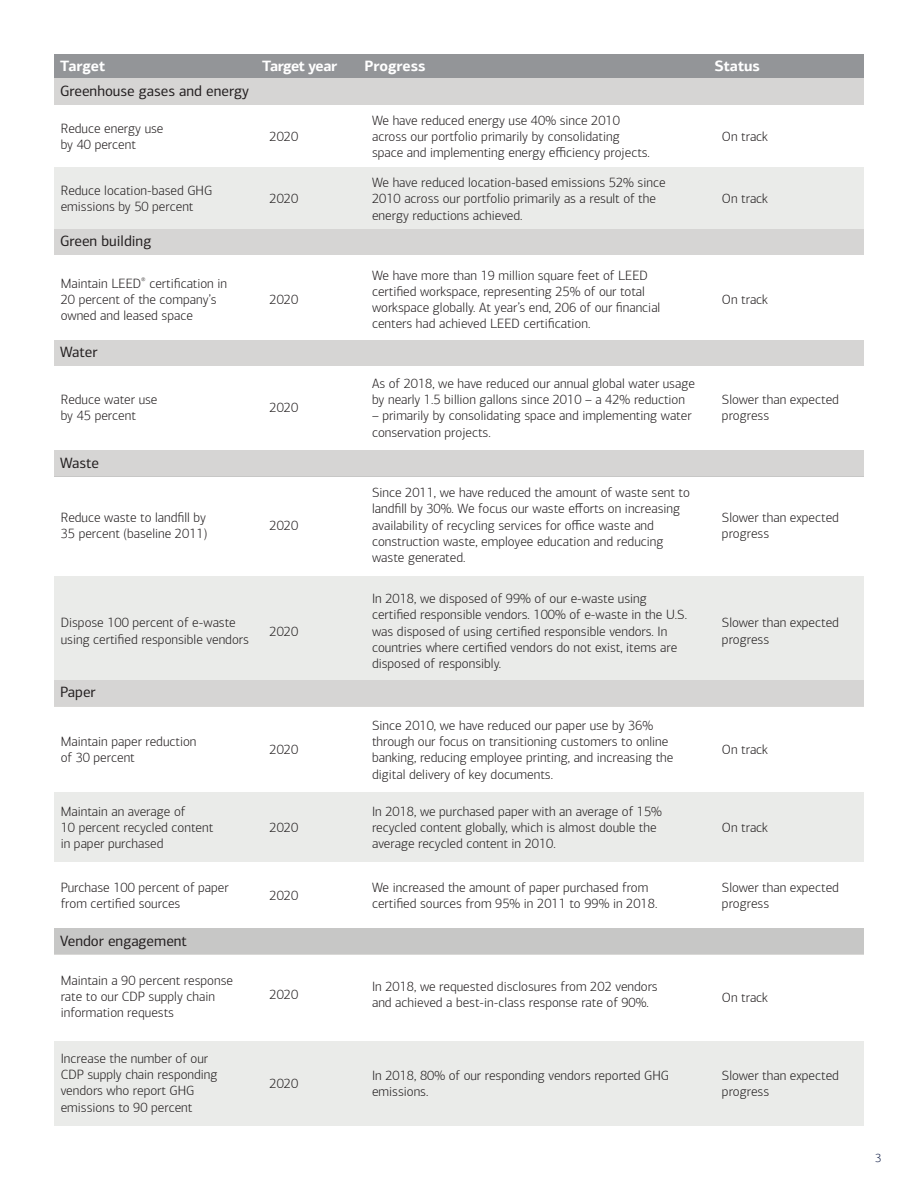
<style>
.page{position:relative;width:918px;height:1188px;background:#fff}
.page>*{position:absolute;margin:0;border:0;box-sizing:border-box;transform-origin:0 0}
.t1{font:15px "Connections";color:#231f20}
.t2{font:700 15px "Connections";color:#fff}
.t3{font:700 15px "Connections";letter-spacing:-.03em;color:#fff}
.t4{font:300 13.5px/16.2px "Connections";color:#231f20}
.t5{font:300 12px "Connections";color:#111e47}
</style>
<div class="page">
<div style="left:359px;top:576px;width:349px;height:110px;background:#eaebe9"></div>
<div style="left:359px;top:792px;width:349px;height:70px;background:#eaebe9"></div>
<div style="left:54px;top:340px;width:513px;height:26px;background:#d6d5d4"></div>
<div style="left:54px;top:450px;width:810px;height:27px;background:#c7c7c6"></div>
<div style="left:54px;top:450px;width:513px;height:26px;background:#d6d5d4"></div>
<div style="left:54px;top:576px;width:202px;height:110px;background:#eaebe9"></div>
<div style="left:256px;top:576px;width:103px;height:110px;background:#eaebe9"></div>
<div style="left:708px;top:576px;width:156px;height:110px;background:#eaebe9"></div>
<div style="left:54px;top:680px;width:513px;height:26px;background:#d6d5d4"></div>
<div style="left:54px;top:792px;width:202px;height:70px;background:#eaebe9"></div>
<div style="left:256px;top:792px;width:103px;height:70px;background:#eaebe9"></div>
<div style="left:708px;top:792px;width:156px;height:70px;background:#eaebe9"></div>
<div style="left:54px;top:167px;width:202px;height:62px;background:#eaebe9"></div>
<div style="left:256px;top:167px;width:103px;height:62px;background:#eaebe9"></div>
<div style="left:359px;top:167px;width:349px;height:62px;background:#eaebe9"></div>
<div style="left:708px;top:167px;width:156px;height:62px;background:#eaebe9"></div>
<div style="left:54px;top:229px;width:513px;height:25px;background:#d6d5d4"></div>
<div style="left:54px;top:1041px;width:202px;height:84px;background:#eaebe9"></div>
<div style="left:256px;top:1041px;width:103px;height:84px;background:#eaebe9"></div>
<div style="left:359px;top:1041px;width:349px;height:84px;background:#eaebe9"></div>
<div style="left:708px;top:1041px;width:156px;height:84px;background:#eaebe9"></div>
<div style="left:54px;top:928px;width:810px;height:27px;background:#d9d8d6"></div>
<div style="left:54px;top:928px;width:513px;height:26px;background:#c7c7c6"></div>
<div style="left:54px;top:54px;width:202px;height:25px;background:#939598"></div>
<div style="left:256px;top:54px;width:103px;height:25px;background:#939598"></div>
<div style="left:359px;top:54px;width:349px;height:25px;background:#939598"></div>
<div style="left:708px;top:54px;width:156px;height:25px;background:#939598"></div>
<div style="left:54px;top:79px;width:513px;height:26px;background:#d6d5d4"></div>
<div style="left:567px;top:79px;width:29px;height:26px;background:#d6d5d4"></div>
<div style="left:596px;top:79px;width:63px;height:26px;background:#d6d5d4"></div>
<div style="left:659px;top:79px;width:205px;height:26px;background:#d6d5d4"></div>
<div style="left:567px;top:229px;width:29px;height:25px;background:#d6d5d4"></div>
<div style="left:596px;top:229px;width:63px;height:25px;background:#d6d5d4"></div>
<div style="left:659px;top:229px;width:205px;height:25px;background:#d6d5d4"></div>
<div style="left:567px;top:340px;width:29px;height:26px;background:#d6d5d4"></div>
<div style="left:596px;top:340px;width:63px;height:26px;background:#d6d5d4"></div>
<div style="left:659px;top:340px;width:205px;height:26px;background:#d6d5d4"></div>
<div style="left:567px;top:450px;width:29px;height:26px;background:#d6d5d4"></div>
<div style="left:596px;top:450px;width:63px;height:26px;background:#d6d5d4"></div>
<div style="left:659px;top:450px;width:205px;height:26px;background:#d6d5d4"></div>
<div style="left:567px;top:680px;width:29px;height:26px;background:#d6d5d4"></div>
<div style="left:596px;top:680px;width:63px;height:26px;background:#d6d5d4"></div>
<div style="left:659px;top:680px;width:205px;height:26px;background:#d6d5d4"></div>
<div style="left:567px;top:928px;width:29px;height:26px;background:#c7c7c6"></div>
<div style="left:596px;top:928px;width:63px;height:26px;background:#c7c7c6"></div>
<div style="left:659px;top:928px;width:205px;height:26px;background:#c7c7c6"></div>
<p class="t2" style="left:60px;top:57px;width:47px">Target</p>
<p class="t3" style="left:262px;top:57px;width:76px">Target year</p>
<p class="t2" style="left:365px;top:57px;width:62px">Progress</p>
<p class="t2" style="left:714px;top:57px;width:47px">Status</p>
<p class="t1" style="left:60px;top:82px;width:190px">Greenhouse gases and energy</p>
<p class="t4" style="left:61px;top:121px;width:104px">Reduce energy use by 40 percent</p>
<p class="t4" style="left:270px;top:129px;width:30px">2020</p>
<p class="t4" style="left:372px;top:113px;width:279px">We have reduced energy use 40% since 2010 across our portfolio primarily by consolidating space and implementing energy efficiency projects.</p>
<p class="t4" style="left:722px;top:129px;width:48px">On track</p>
<p class="t4" style="left:61px;top:183px;width:153px">Reduce location-based GHG emissions by 50 percent</p>
<p class="t4" style="left:270px;top:191px;width:30px">2020</p>
<p class="t1" style="left:60px;top:232px;width:93px">Green building</p>
<p class="t4" style="left:61px;top:275px;width:168px">Maintain LEED<sup>®</sup> certification in<br>20 percent of the company’s owned and leased space</p>
<p class="t1" style="left:60px;top:343px;width:39px">Water</p>
<p class="t4" style="left:270px;top:291px;width:30px">2020</p>
<p class="t4" style="left:61px;top:392px;width:98px">Reduce water use by 45 percent</p>
<p class="t4" style="left:270px;top:400px;width:30px">2020</p>
<p class="t1" style="left:60px;top:454px;width:41px">Waste</p>
<p class="t4" style="left:61px;top:509px;width:148px">Reduce waste to landfill by<br>35 percent (baseline 2011)</p>
<p class="t4" style="left:270px;top:517px;width:30px">2020</p>
<p class="t4" style="left:61px;top:615px;width:190px">Dispose 100 percent of e-waste using certified responsible vendors</p>
<p class="t4" style="left:270px;top:623px;width:30px">2020</p>
<p class="t1" style="left:60px;top:684px;width:37px">Paper</p>
<p class="t4" style="left:61px;top:734px;width:137px">Maintain paper reduction of 30 percent</p>
<p class="t4" style="left:270px;top:742px;width:30px">2020</p>
<p class="t4" style="left:61px;top:803px;width:154px">Maintain an average of<br>10 percent recycled content in paper purchased</p>
<p class="t4" style="left:270px;top:819px;width:30px">2020</p>
<p class="t4" style="left:372px;top:175px;width:295px">We have reduced location-based emissions 52% since<br>2010 across our portfolio primarily as a result of the energy reductions achieved.</p>
<p class="t4" style="left:372px;top:267px;width:290px">We have more than 19 million square feet of LEED certified workspace, representing 25% of our total workspace globally. At year’s end, 206 of our financial centers had achieved LEED certification.</p>
<p class="t4" style="left:372px;top:375px;width:324px">As of 2018, we have reduced our annual global water usage</p>
<p class="t4" style="left:372px;top:392px;width:314px">by nearly 1.5 billion gallons since 2010 – a 42% reduction</p>
<p class="t4" style="left:372px;top:408px;width:321px">– primarily by consolidating space and implementing water</p>
<p class="t4" style="left:372px;top:424px;width:120px">conservation projects.</p>
<p class="t4" style="left:372px;top:485px;width:319px">Since 2011, we have reduced the amount of waste sent to landfill by 30%. We focus our waste efforts on increasing availability of recycling services for office waste and construction waste, employee education and reducing waste generated.</p>
<p class="t4" style="left:372px;top:591px;width:317px">In 2018, we disposed of 99% of our e-waste using certified responsible vendors. 100% of e-waste in the U.S. was disposed of using certified responsible vendors. In countries where certified vendors do not exist, items are disposed of responsibly.</p>
<p class="t4" style="left:372px;top:717px;width:303px">Since 2010, we have reduced our paper use by 36% through our focus on transitioning customers to online banking, reducing employee printing, and increasing the digital delivery of key documents.</p>
<p class="t4" style="left:372px;top:803px;width:291px">In 2018, we purchased paper with an average of 15% recycled content globally, which is almost double the average recycled content in 2010.</p>
<p class="t4" style="left:722px;top:191px;width:48px">On track</p>
<p class="t4" style="left:722px;top:291px;width:48px">On track</p>
<p class="t4" style="left:722px;top:392px;width:119px">Slower than expected progress</p>
<p class="t4" style="left:722px;top:509px;width:119px">Slower than expected progress</p>
<p class="t4" style="left:722px;top:615px;width:119px">Slower than expected progress</p>
<p class="t4" style="left:722px;top:742px;width:48px">On track</p>
<p class="t4" style="left:722px;top:819px;width:48px">On track</p>
<p class="t4" style="left:61px;top:880px;width:169px">Purchase 100 percent of paper from certified sources</p>
<p class="t4" style="left:270px;top:888px;width:30px">2020</p>
<p class="t4" style="left:372px;top:880px;width:287px">We increased the amount of paper purchased from certified sources from 95% in 2011 to 99% in 2018.</p>
<p class="t4" style="left:722px;top:880px;width:119px">Slower than expected progress</p>
<p class="t1" style="left:60px;top:932px;width:128px">Vendor engagement</p>
<p class="t4" style="left:61px;top:972px;width:174px">Maintain a 90 percent response rate to our CDP supply chain information requests</p>
<p class="t4" style="left:270px;top:986px;width:30px">2020</p>
<p class="t4" style="left:372px;top:978px;width:287px">In 2018, we requested disclosures from 202 vendors and achieved a best-in-class response rate of 90%.</p>
<p class="t4" style="left:722px;top:990px;width:48px">On track</p>
<p class="t4" style="left:61px;top:1050px;width:158px">Increase the number of our<br>CDP supply chain responding vendors who report GHG emissions to 90 percent</p>
<p class="t4" style="left:270px;top:1076px;width:30px">2020</p>
<p class="t4" style="left:372px;top:1068px;width:299px">In 2018, 80% of our responding vendors reported GHG emissions.</p>
<p class="t4" style="left:722px;top:1068px;width:119px">Slower than expected progress</p>
<p class="t5" style="left:875px;top:1151px;width:8px">3</p>
</div>
